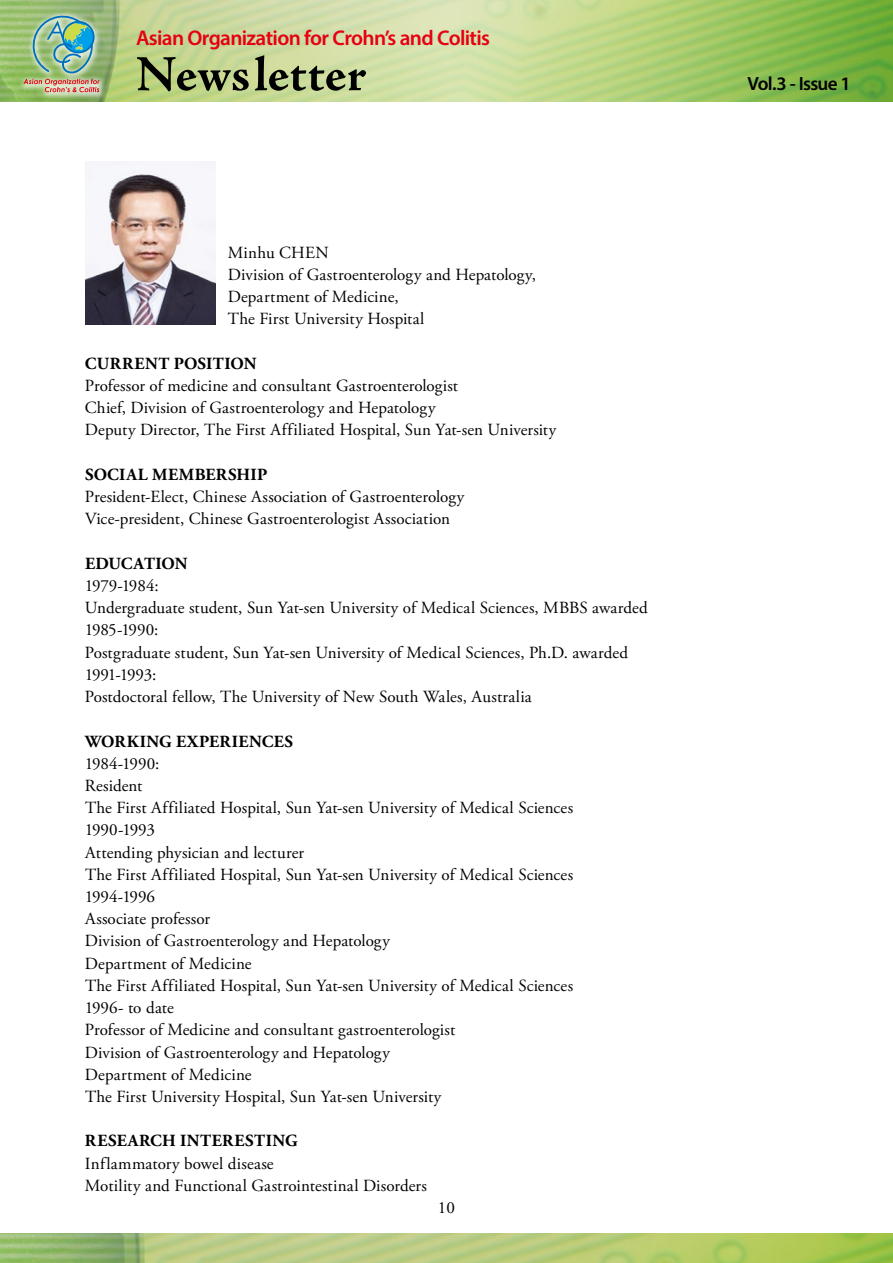
<style>
.page{position:relative;width:893px;height:1263px;background:#fff}
.page>*{position:absolute;margin:0;border:0;box-sizing:border-box;transform-origin:0 0}
.t1{font:700 51px "Adobe Jenson Pro";color:#000}
.t2{font:600 21.3px "Myriad Pro";letter-spacing:-.03em;color:#e60012}
.t3{font:600 19.2px "Myriad Pro";letter-spacing:-.04em;color:#000}
.t4{font:16.95px/22.2px "Adobe Garamond Pro";color:#000}
.t5{font:700 16.95px "Adobe Garamond Pro";letter-spacing:.025em;color:#000}
.t6{font:700 16.95px "Adobe Garamond Pro";letter-spacing:-.005em;color:#000}
</style>
<div class="page">
<svg style="left:0;top:0;width:893px;height:102px;background:#b5d084"></svg>
<img style="left:0;top:1233px;width:893px;height:30px">
<div style="left:18px;top:10px;width:89px;height:90px;background:#fff;opacity:.75"></div>
<svg style="left:23px;top:79px;width:77px;height:13px"></svg>
<svg style="left:31px;top:15px;width:64px;height:58px;background:#85b9a0"></svg>
<img style="left:85px;top:162px;width:130px;height:163px">
<p class="t2" style="left:136px;top:24px;width:356px">Asian Organization for Crohn’s and Colitis</p>
<h1 class="t1" style="left:136px;top:45px;width:232px">Newsletter</h1>
<p class="t4" style="left:228px;top:242px;width:310px">Minhu CHEN<br>Division of Gastroenterology and Hepatology,<br>Department of Medicine,<br>The First University Hospital</p>
<p class="t5" style="left:85px;top:354px;width:173px">CURRENT POSITION</p>
<p class="t4" style="left:85px;top:375px;width:473px">Professor of medicine and consultant Gastroenterologist<br>Chief, Division of Gastroenterology and Hepatology<br>Deputy Director, The First Affiliated Hospital, Sun Yat-sen University</p>
<p class="t5" style="left:85px;top:465px;width:184px">SOCIAL MEMBERSHIP</p>
<p class="t4" style="left:85px;top:486px;width:381px">President-Elect, Chinese Association of Gastroenterology<br>Vice-president, Chinese Gastroenterologist Association</p>
<p class="t6" style="left:85px;top:553px;width:104px">EDUCATION</p>
<p class="t4" style="left:85px;top:575px;width:564px">1979-1984:<br>Undergraduate student, Sun Yat-sen University of Medical Sciences, MBBS awarded 1985-1990:<br>Postgraduate student, Sun Yat-sen University of Medical Sciences, Ph.D. awarded 1991-1993:<br>Postdoctoral fellow, The University of New South Wales, Australia</p>
<p class="t5" style="left:85px;top:731px;width:210px">WORKING EXPERIENCES</p>
<p class="t4" style="left:85px;top:753px;width:490px">1984-1990:<br>Resident<br>The First Affiliated Hospital, Sun Yat-sen University of Medical Sciences 1990-1993<br>Attending physician and lecturer<br>The First Affiliated Hospital, Sun Yat-sen University of Medical Sciences 1994-1996<br>Associate professor<br>Division of Gastroenterology and Hepatology<br>Department of Medicine<br>The First Affiliated Hospital, Sun Yat-sen University of Medical Sciences 1996- to date<br>Professor of Medicine and consultant gastroenterologist<br>Division of Gastroenterology and Hepatology<br>Department of Medicine<br>The First University Hospital, Sun Yat-sen University</p>
<p class="t5" style="left:85px;top:1131px;width:214px">RESEARCH INTERESTING</p>
<p class="t4" style="left:85px;top:1153px;width:343px">Inflammatory bowel disease<br>Motility and Functional Gastrointestinal Disorders</p>
<p class="t4" style="left:438px;top:1197px;width:18px">10</p>
<p class="t3" style="left:748px;top:72px;width:105px">Vol.3 - Issue 1</p>
</div>
